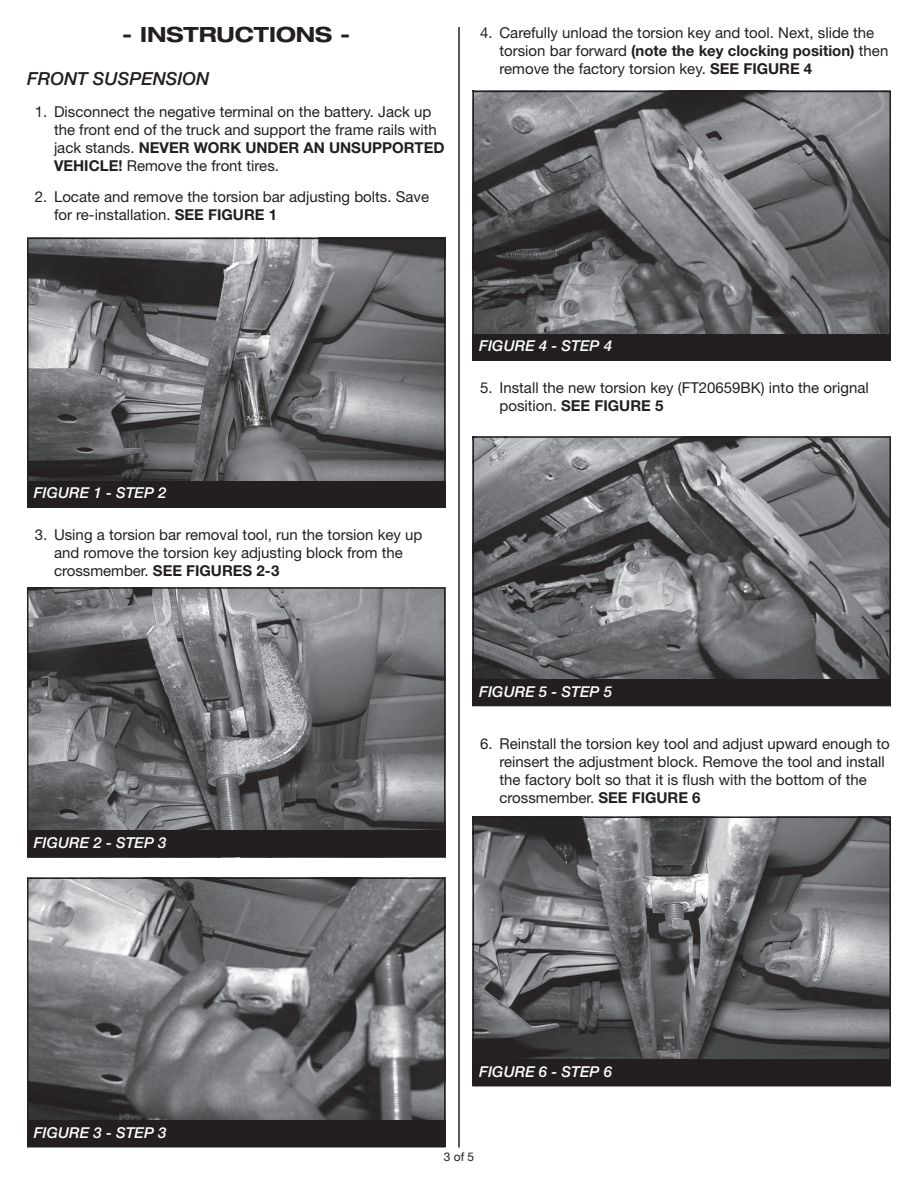
<style>
.page{position:relative;width:918px;height:1188px;background:#fff}
.page>*{position:absolute;margin:0;border:0;box-sizing:border-box;transform-origin:0 0}
.t1{font:700 expanded 21px "Helvetica Neue LT Std";color:#231f20}
.t2{font:italic 500 18px "Helvetica Neue LT Std";color:#231f20}
.t3{font:15px/18px "Helvetica Neue LT Std";color:#231f20}
.t4{font:italic 500 15px "Helvetica Neue LT Std";color:#fff}
.t5{font:12px "Helvetica Neue LT Std";color:#231f20}
.s1{font-weight:700}
</style>
<div class="page">
<hr style="left:458px;top:27px;width:2px;height:1121px;background:#231f20">
<img style="left:30px;top:241px;width:413px;height:240px">
<div style="left:27px;top:238px;width:419px;height:270px;border:2px solid #231f20"></div>
<div style="left:27px;top:481px;width:419px;height:27px;background:#231f20"></div>
<img style="left:30px;top:590px;width:413px;height:240px">
<div style="left:27px;top:587px;width:419px;height:270px;border:2px solid #231f20"></div>
<div style="left:27px;top:830px;width:419px;height:27px;background:#231f20"></div>
<img style="left:30px;top:881px;width:413px;height:239px">
<div style="left:27px;top:878px;width:419px;height:270px;border:2px solid #231f20"></div>
<div style="left:27px;top:1120px;width:419px;height:28px;background:#231f20"></div>
<img style="left:475px;top:94px;width:413px;height:240px">
<div style="left:472px;top:91px;width:419px;height:270px;border:2px solid #231f20"></div>
<div style="left:472px;top:334px;width:419px;height:27px;background:#231f20"></div>
<img style="left:475px;top:439px;width:413px;height:240px">
<div style="left:472px;top:436px;width:419px;height:270px;border:2px solid #231f20"></div>
<div style="left:472px;top:679px;width:419px;height:27px;background:#231f20"></div>
<img style="left:475px;top:819px;width:413px;height:240px">
<div style="left:472px;top:816px;width:419px;height:270px;border:2px solid #231f20"></div>
<div style="left:472px;top:1059px;width:419px;height:27px;background:#231f20"></div>
<h1 class="t1" style="left:122px;top:21px;width:230px">- INSTRUCTIONS -</h1>
<p class="t2" style="left:27px;top:68px;width:184px">FRONT SUSPENSION</p>
<p class="t3" style="left:54px;top:102px;width:392px;text-indent:-19px">1. Disconnect the negative terminal on the battery. Jack up the front end of the truck and support the frame rails with jack stands. <span class="s1">NEVER WORK UNDER AN UNSUPPORTED VEHICLE!</span> Remove the front tires.</p>
<p class="t3" style="left:54px;top:188px;width:377px;text-indent:-19px">2. Locate and remove the torsion bar adjusting bolts. Save for re-installation. <span class="s1">SEE FIGURE 1</span></p>
<p class="t3" style="left:500px;top:23px;width:390px;text-indent:-19px">4. Carefully unload the torsion key and tool. Next, slide the torsion bar forward <span class="s1">(note the key clocking position)</span> then remove the factory torsion key. <span class="s1">SEE FIGURE 4</span></p>
<p class="t4" style="left:34px;top:484px;width:134px">FIGURE 1 - STEP 2</p>
<p class="t3" style="left:54px;top:525px;width:370px;text-indent:-19px">3. Using a torsion bar removal tool, run the torsion key up and romove the torsion key adjusting block from the crossmember. <span class="s1">SEE FIGURES 2-3</span></p>
<p class="t4" style="left:34px;top:834px;width:134px">FIGURE 2 - STEP 3</p>
<p class="t4" style="left:479px;top:337px;width:134px">FIGURE 4 - STEP 4</p>
<p class="t3" style="left:500px;top:379px;width:371px;text-indent:-19px">5. Install the new torsion key (FT20659BK) into the orignal position. <span class="s1">SEE FIGURE 5</span></p>
<p class="t4" style="left:479px;top:683px;width:134px">FIGURE 5 - STEP 5</p>
<p class="t3" style="left:500px;top:734px;width:392px;text-indent:-19px">6. Reinstall the torsion key tool and adjust upward enough to reinsert the adjustment block. Remove the tool and install the factory bolt so that it is flush with the bottom of the crossmember. <span class="s1">SEE FIGURE 6</span></p>
<p class="t4" style="left:34px;top:1124px;width:134px">FIGURE 3 - STEP 3</p>
<p class="t4" style="left:479px;top:1063px;width:134px">FIGURE 6 - STEP 6</p>
<p class="t5" style="left:444px;top:1150px;width:32px">3 of 5</p>
</div>
